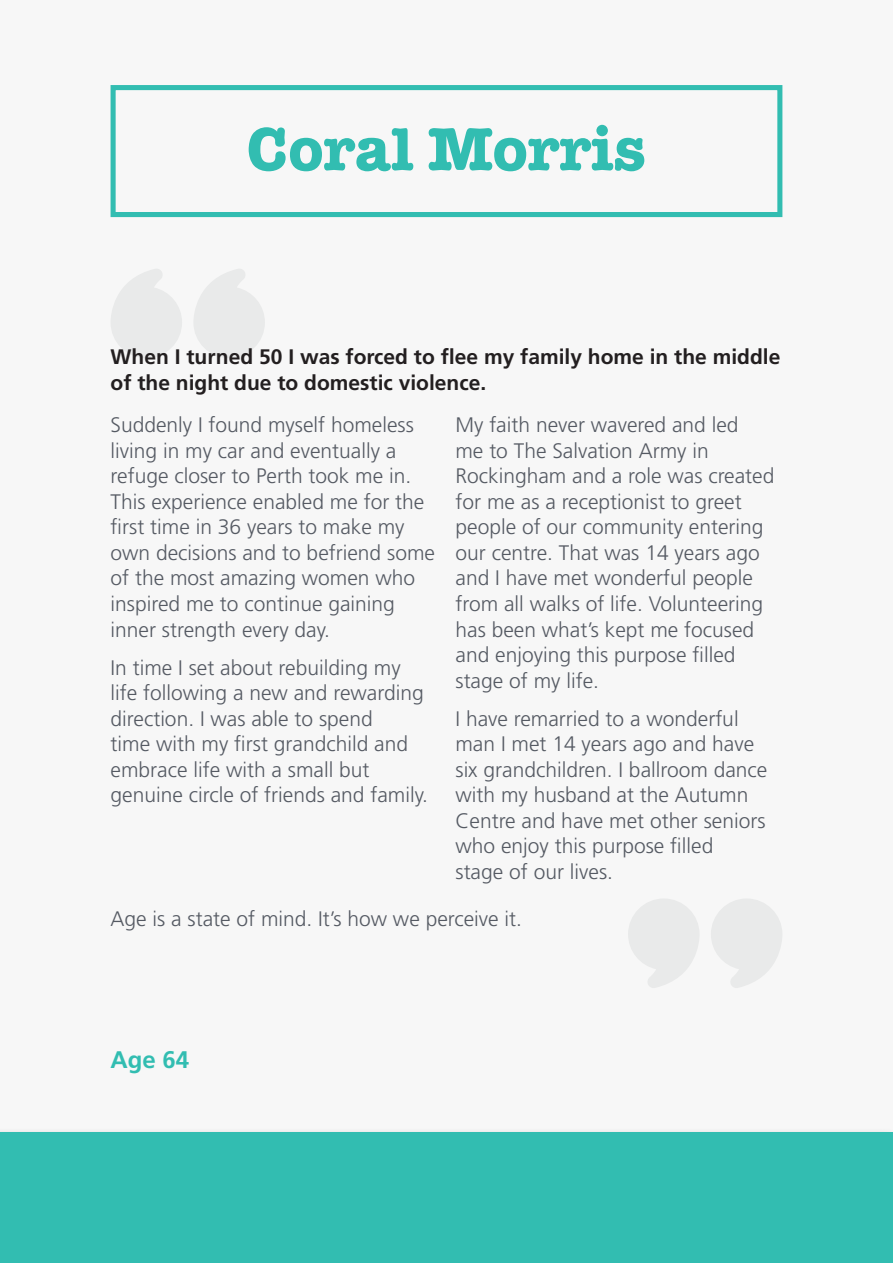
<style>
.page{position:relative;width:893px;height:1263px;background:#f7f7f7}
.page>*{position:absolute;margin:0;border:0;box-sizing:border-box;transform-origin:0 0}
.Name{font:700 60.9px "American Typewriter Std";color:#32bdb1}
.Intro{font:700 24px "Frutiger LT Std";color:#32bdb1}
.Body_Med{font:300 21px/25.5px "Frutiger LT Std";color:#555a63}
.Intro_Med{font:700 21px/25.5px "Frutiger LT Std";color:#231f20}
</style>
<div class="page">
<svg style="left:111px;top:269px;width:71px;height:89px"></svg>
<svg style="left:194px;top:269px;width:71px;height:89px"></svg>
<svg style="left:711px;top:899px;width:71px;height:89px"></svg>
<svg style="left:628px;top:899px;width:71px;height:89px"></svg>
<div style="left:111px;top:85px;width:671px;height:132px;border:5px solid #32bdb1"></div>
<div style="left:0;top:1127px;width:893px;height:136px;background:#f3f3f3"></div>
<div style="left:0;top:1132px;width:893px;height:131px;background:#32bdb1"></div>
<p class="Name" style="left:247px;top:113px;width:401px">Coral Morris</p>
<p class="Intro_Med" style="left:111px;top:344px;width:671px">When I turned 50 I was forced to flee my family home in the middle of the night due to domestic violence.</p>
<p class="Body_Med" style="left:111px;top:413px;width:326px">Suddenly I found myself homeless living in my car and eventually a refuge closer to Perth took me in.<br>This experience enabled me for the first time in 36 years to make my own decisions and to befriend some of the most amazing women who inspired me to continue gaining inner strength every day.</p>
<p class="Body_Med" style="left:111px;top:655px;width:319px">In time I set about rebuilding my life following a new and rewarding direction. I was able to spend<br>time with my first grandchild and embrace life with a small but genuine circle of friends and family.</p>
<p class="Body_Med" style="left:455px;top:413px;width:320px">My faith never wavered and led<br>me to The Salvation Army in<br>Rockingham and a role was created for me as a receptionist to greet people of our community entering our centre. That was 14 years ago and I have met wonderful people from all walks of life. Volunteering has been what’s kept me focused and enjoying this purpose filled stage of my life.</p>
<p class="Body_Med" style="left:455px;top:706px;width:313px">I have remarried to a wonderful man I met 14 years ago and have six grandchildren. I ballroom dance with my husband at the Autumn<br>Centre and have met other seniors who enjoy this purpose filled<br>stage of our lives.</p>
<p class="Body_Med" style="left:111px;top:906px;width:413px">Age is a state of mind. It’s how we perceive it.</p>
<p class="Intro" style="left:111px;top:1046px;width:80px">Age 64</p>
</div>
